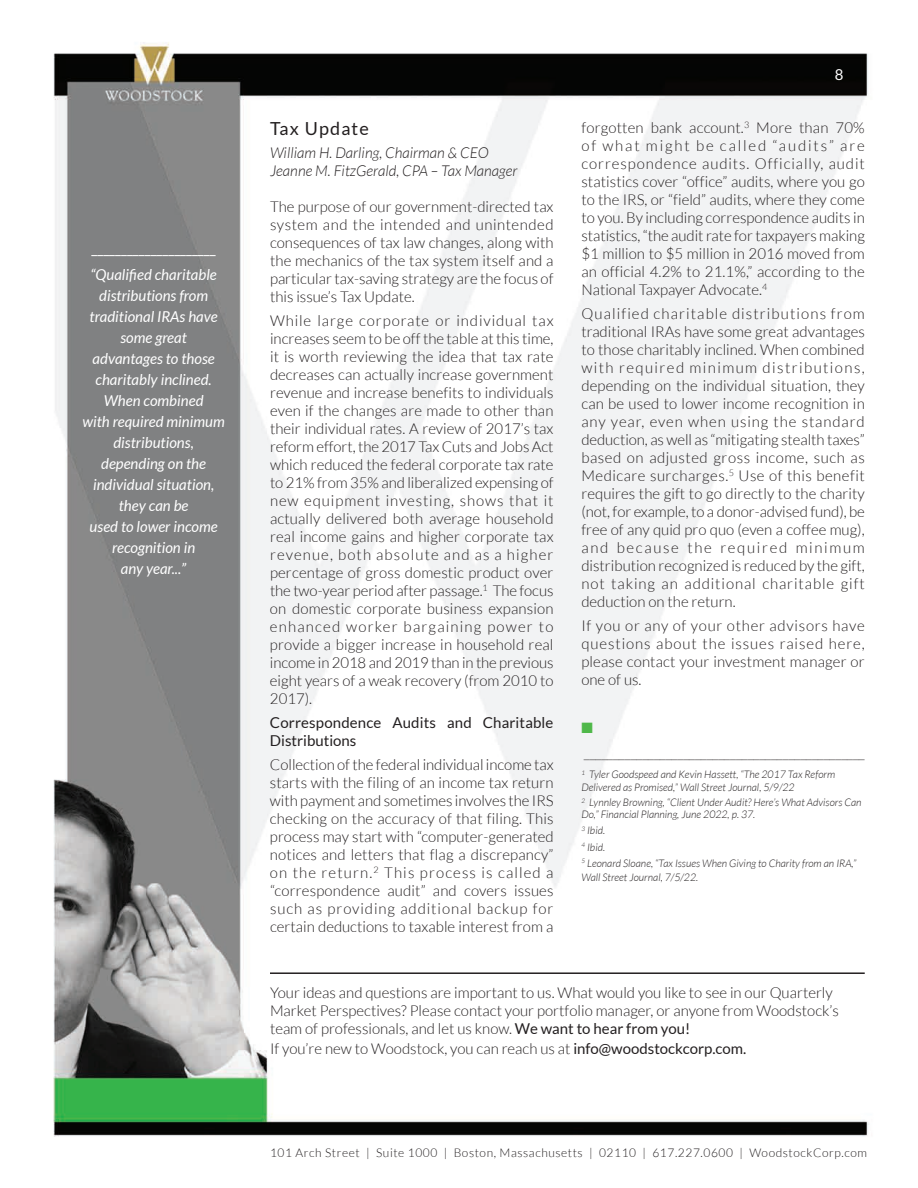
<style>
.page{position:relative;width:918px;height:1188px;background:#fff}
.page>*{position:absolute;margin:0;border:0;box-sizing:border-box;transform-origin:0 0}
.t1{font:18px "Lato";letter-spacing:.065em;color:#231f20}
.t2{font:300 15px/18px "Lato";color:#231f20;text-align:justify}
.t3{font:italic 15px/21px "Lato";color:#fff;text-align:center}
.t4{font:italic 300 15px/18px "Lato";color:#231f20}
.t5{font:15px/18px "Lato";letter-spacing:.01em;color:#231f20}
.t6{font:15px "Lato";color:#fff}
.t7{font:15px "Zapf Dingbats ITC";color:#4fb849}
.t8{font:300 12px "Lato";letter-spacing:.05em;color:#231f20}
.t9{font:italic 300 10.5px/16.2px "Lato";color:#231f20}
.s1{font-weight:400}
</style>
<div class="page">
<img style="left:53px;top:42px;width:816px;height:1095px">
<hr style="left:270px;top:972px;width:595px;height:2px;background:#231f20">
<p class="t6" style="left:92px;top:240px;width:126px">_____________________</p>
<p class="t3" style="left:83px;top:264px;width:144px">“Qualified charitable distributions from traditional IRAs have some great<br>advantages to those charitably inclined.<br>When combined<br>with required minimum distributions, depending on the individual situation, they can be<br>used to lower income recognition in<br>any year...”</p>
<p class="t1" style="left:270px;top:118px;width:100px">Tax Update</p>
<p class="t4" style="left:270px;top:143px;width:249px">William H. Darling, Chairman &amp; CEO<br>Jeanne M. FitzGerald, CPA – Tax Manager</p>
<p class="t2" style="left:270px;top:197px;width:285px">The purpose of our government-directed tax system and the intended and unintended consequences of tax law changes, along with the mechanics of the tax system itself and a particular tax-saving strategy are the focus of this issue’s Tax Update.</p>
<p class="t2" style="left:270px;top:311px;width:285px">While large corporate or individual tax increases seem to be off the table at this time, it is worth reviewing the idea that tax rate decreases can actually increase government revenue and increase benefits to individuals even if the changes are made to other than their individual rates. A review of 2017’s tax reform effort, the 2017 Tax Cuts and Jobs Act which reduced the federal corporate tax rate to 21% from 35% and liberalized expensing of new equipment investing, shows that it actually delivered both average household real income gains and higher corporate tax revenue, both absolute and as a higher percentage of gross domestic product over the two-year period after passage.<sup>1</sup> The focus on domestic corporate business expansion enhanced worker bargaining power to provide a bigger increase in household real income in 2018 and 2019 than in the previous eight years of a weak recovery (from 2010 to 2017).</p>
<p class="t5" style="left:270px;top:713px;width:285px">Correspondence Audits and Charitable<br>Distributions</p>
<p class="t2" style="left:270px;top:755px;width:285px">Collection of the federal individual income tax starts with the filing of an income tax return with payment and sometimes involves the IRS checking on the accuracy of that filing. This process may start with “computer-generated notices and letters that flag a discrepancy” on the return.<sup>2</sup> This process is called a “correspondence audit” and covers issues such as providing additional backup for certain deductions to taxable interest from a</p>
<p class="t6" style="left:835px;top:65px;width:10px">8</p>
<p class="t2" style="left:581px;top:118px;width:285px">forgotten bank account.<sup>3</sup> More than 70% of what might be called “audits” are correspondence audits. Officially, audit statistics cover “office” audits, where you go to the IRS, or “field” audits, where they come to you. By including correspondence audits in statistics, “the audit rate for taxpayers making $1 million to $5 million in 2016 moved from an official 4.2% to 21.1%,” according to the National Taxpayer Advocate.<sup>4</sup></p>
<p class="t2" style="left:581px;top:304px;width:285px">Qualified charitable distributions from traditional IRAs have some great advantages to those charitably inclined. When combined with required minimum distributions, depending on the individual situation, they can be used to lower income recognition in any year, even when using the standard deduction, as well as “mitigating stealth taxes” based on adjusted gross income, such as Medicare surcharges.<sup>5</sup> Use of this benefit requires the gift to go directly to the charity (not, for example, to a donor-advised fund), be free of any quid pro quo (even a coffee mug), and because the required minimum distribution recognized is reduced by the gift, not taking an additional charitable gift deduction on the return.</p>
<p class="t2" style="left:581px;top:616px;width:285px">If you or any of your other advisors have questions about the issues raised here, please contact your investment manager or one of us.</p>
<p class="t7" style="left:581px;top:721px;width:13px">■</p>
<p class="t2" style="left:584px;top:743px;width:282px">________________________________________________</p>
<p class="t9" style="left:581px;top:768px;width:255px;line-height:12.6px"><sup>1</sup> Tyler Goodspeed and Kevin Hassett, “The 2017 Tax Reform<br>Delivered as Promised,” Wall Street Journal, 5/9/22</p>
<p class="t9" style="left:581px;top:796px;width:282px;line-height:12px"><sup>2</sup> Lynnley Browning, “Client Under Audit? Here’s What Advisors Can<br>Do,” Financial Planning, June 2022, p. 37.</p>
<p class="t9" style="left:581px;top:822px;width:276px"><sup>3</sup> Ibid.<br><sup>4</sup> Ibid.<br><sup>5</sup> Leonard Sloane, “Tax Issues When Giving to Charity from an IRA,”</p>
<p class="t9" style="left:581px;top:869px;width:118px">Wall Street Journal, 7/5/22.</p>
<p class="t2" style="left:270px;top:983px;width:571px;text-align:left">Your ideas and questions are important to us. What would you like to see in our Quarterly<br>Market Perspectives? Please contact your portfolio manager, or anyone from Woodstock’s team of professionals, and let us know. <span class="s1">We want to hear from you!</span></p>
<p class="t2" style="left:270px;top:1040px;width:478px">If you’re new to Woodstock, you can reach us at <span class="s1">info@woodstockcorp.com.</span></p>
<p class="t8" style="left:270px;top:1145px;width:599px">101 Arch Street | Suite 1000 | Boston, Massachusetts | 02110 | 617.227.0600 | WoodstockCorp.com</p>
</div>
